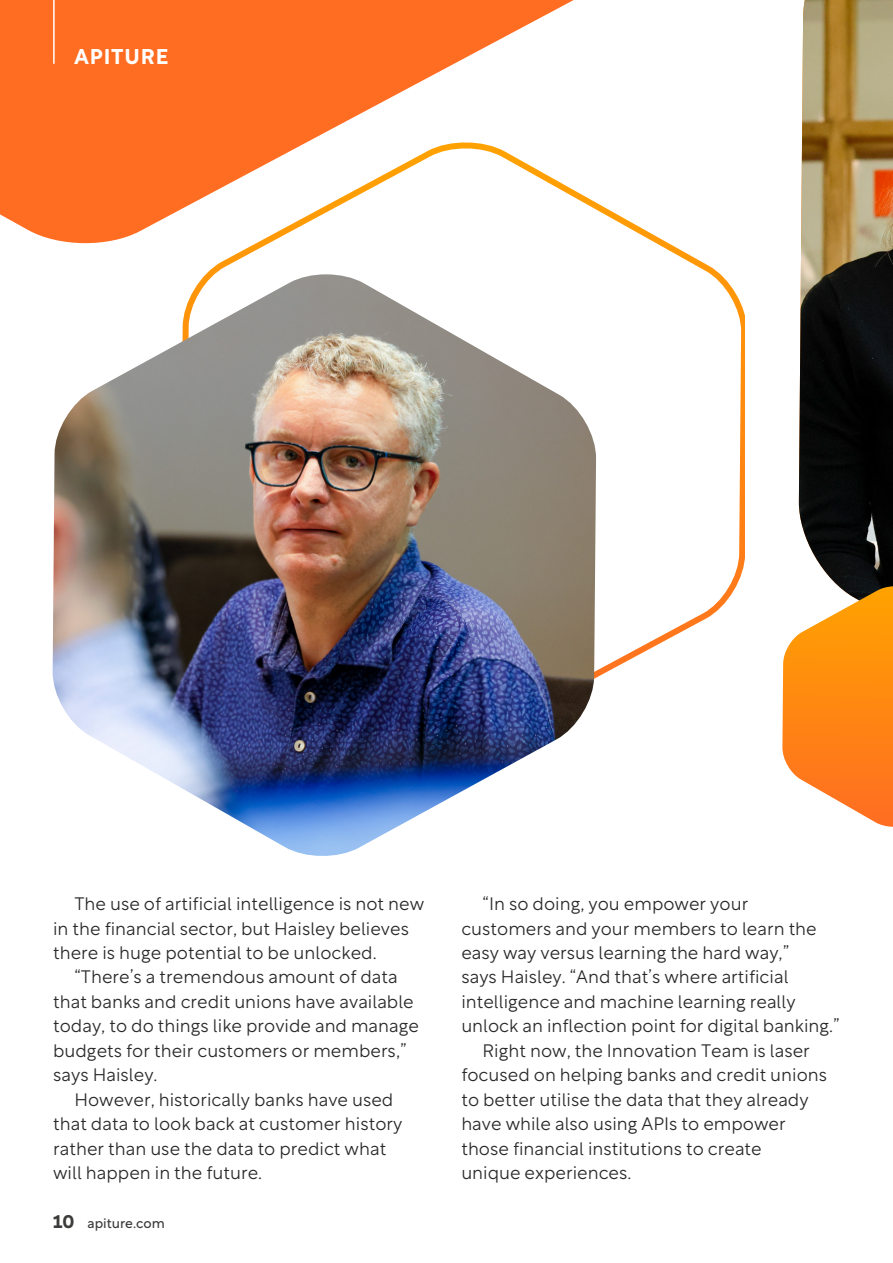
<style>
.page{position:relative;width:893px;height:1263px;background:#fff}
.page>*{position:absolute;margin:0;border:0;box-sizing:border-box;transform-origin:0 0}
.Company_Name_Header{font:700 21px "Rotunda";letter-spacing:.05em;color:#fff}
.Body_Copy{font:300 18px/24.5px "Rotunda";color:#282828}
.t1{font:13.5px "Rotunda";color:#3c3c3b}
.s1{font-weight:700;font-size:18px}
</style>
<div class="page">
<img style="left:798px;top:0;width:95px;height:586px">
<svg style="left:206px;top:224px;width:538px;height:454px"></svg>
<svg style="left:0;top:0;width:635px;height:248px;fill:#ff6d22"></svg>
<img style="left:52px;top:274px;width:544px;height:582px">
<svg style="left:782px;top:586px;width:111px;height:241px"></svg>
<hr style="left:53px;top:0;width:2px;height:64px;background:#fff">
<p class="Company_Name_Header" style="left:74px;top:39px;width:95px">APITURE</p>
<p class="Body_Copy" style="left:53px;top:890px;width:373px;text-indent:21px">The use of artificial intelligence is not new in the financial sector, but Haisley believes there is huge potential to be unlocked.</p>
<p class="Body_Copy" style="left:53px;top:963px;width:367px;text-indent:21px">“There’s a tremendous amount of data that banks and credit unions have available today, to do things like provide and manage budgets for their customers or members,” says Haisley.</p>
<p class="Body_Copy" style="left:53px;top:1085px;width:351px;text-indent:21px">However, historically banks have used that data to look back at customer history rather than use the data to predict what will happen in the future.</p>
<p class="t1" style="left:53px;top:1212px;width:113px"><span class="s1">10</span> apiture.com</p>
<p class="Body_Copy" style="left:461px;top:890px;width:380px;text-indent:21px">“In so doing, you empower your customers and your members to learn the easy way versus learning the hard way,”<br>says Haisley. “And that’s where artificial intelligence and machine learning really unlock an inflection point for digital banking.”</p>
<p class="Body_Copy" style="left:461px;top:1036px;width:367px;text-indent:21px">Right now, the Innovation Team is laser focused on helping banks and credit unions to better utilise the data that they already have while also using APIs to empower those financial institutions to create<br>unique experiences.</p>
</div>
